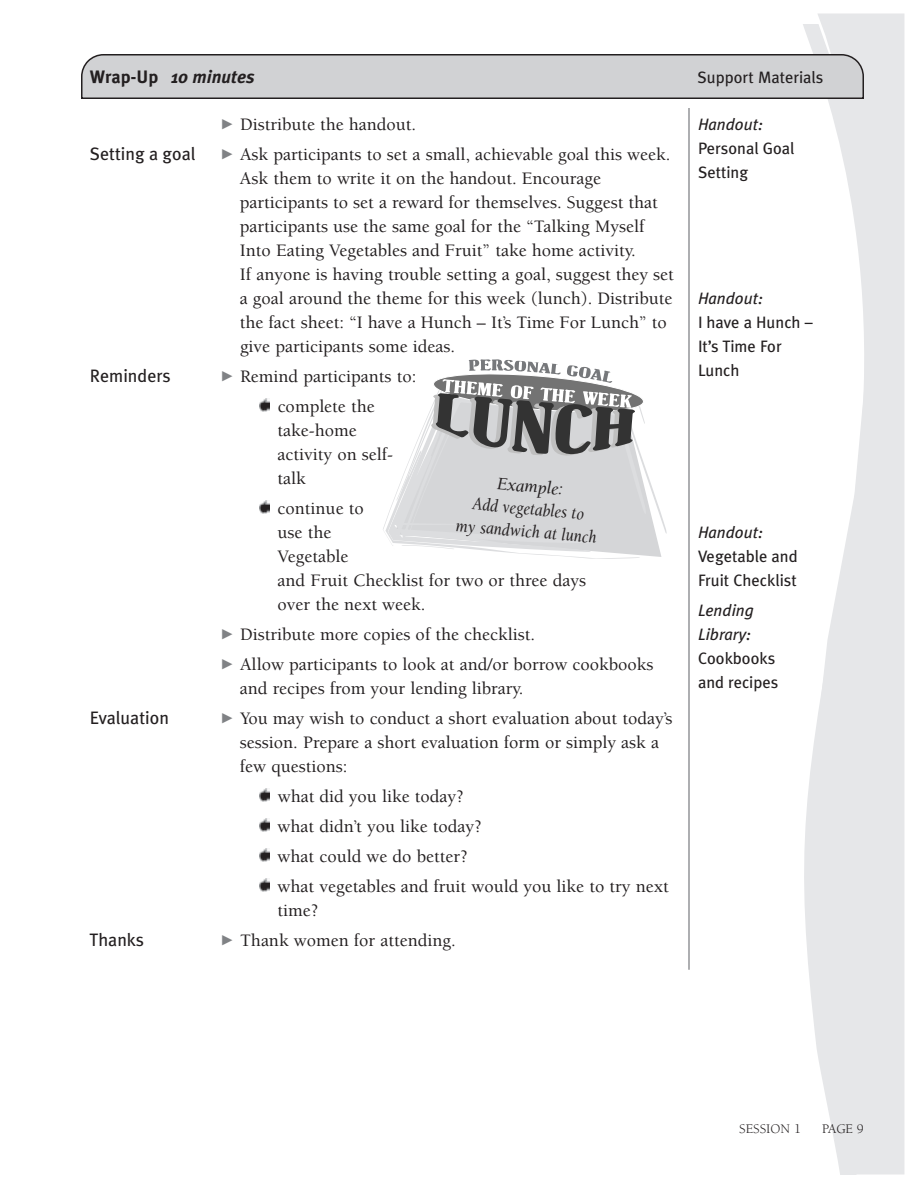
<style>
.page{position:relative;width:918px;height:1188px;background:#fff}
.page>*{position:absolute;margin:0;border:0;box-sizing:border-box;transform-origin:0 0}
.t1{font:500 18px/24px "Berkeley";color:#231f20}
.t2{font:italic 18px/22.5px "Berkeley";color:#231f20;text-align:center}
.t3{font:18px "Meta Plus";color:#231f20}
.t4{font:italic 700 18px "Meta Plus";color:#231f20}
.t5{font:16.5px/24px "Meta Plus";color:#231f20}
.t6{font:italic 16.5px/24px "Meta Plus";color:#231f20}
.t7{font:13.5px "Berkeley";color:#231f20}
.s1{font-style:normal}
</style>
<div class="page">
<svg style="left:782px;top:24px;width:122px;height:1150px;fill:#e6e7e9"></svg>
<hr style="left:688px;top:70px;width:2px;height:900px;background:#939598">
<div style="left:54px;top:45px;width:702px;height:63px;background:#fff"></div>
<svg style="left:259px;top:879px;width:10px;height:13px"></svg>
<svg style="left:259px;top:849px;width:10px;height:13px"></svg>
<svg style="left:259px;top:819px;width:10px;height:13px"></svg>
<svg style="left:259px;top:789px;width:10px;height:13px"></svg>
<svg style="left:259px;top:501px;width:10px;height:13px"></svg>
<svg style="left:259px;top:399px;width:10px;height:13px"></svg>
<svg style="left:81px;top:54px;width:783px;height:44px;background:#c8c9cb"></svg>
<svg style="left:645px;top:467px;width:22px;height:85px"></svg>
<svg style="left:385px;top:359px;width:259px;height:200px"></svg>
<p class="t4" style="left:90px;top:67px;width:166px"><span class="s1">Wrap-Up</span> 10 minutes</p>
<p class="t5" style="left:698px;top:66px;width:128px">Support Materials</p>
<p class="t1" style="left:222px;top:114px;width:196px"><sup>-</sup> Distribute the handout.</p>
<p class="t3" style="left:90px;top:143px;width:107px">Setting a goal</p>
<p class="t1" style="left:240px;top:144px;width:436px;text-indent:-18px"><sup>-</sup> Ask participants to set a small, achievable goal this week.<br>Ask them to write it on the handout. Encourage participants to set a reward for themselves. Suggest that participants use the same goal for the “Talking Myself Into Eating Vegetables and Fruit” take home activity.<br>If anyone is having trouble setting a goal, suggest they set a goal around the theme for this week (lunch). Distribute the fact sheet: “I have a Hunch – It’s Time For Lunch” to give participants some ideas.</p>
<p class="t3" style="left:90px;top:365px;width:82px">Reminders</p>
<p class="t1" style="left:278px;top:363px;width:140px;line-height:30px;text-indent:-56px"><sup>-</sup> Remind participants to: complete the</p>
<p class="t1" style="left:278px;top:420px;width:117px">take-home activity on self&shy;talk</p>
<p class="t1" style="left:278px;top:498px;width:310px">continue to<br>use the<br>Vegetable<br>and Fruit Checklist for two or three days over the next week.</p>
<p class="t1" style="left:222px;top:624px;width:315px"><sup>-</sup> Distribute more copies of the checklist.</p>
<p class="t1" style="left:240px;top:654px;width:415px;text-indent:-18px"><sup>-</sup> Allow participants to look at and/or borrow cookbooks and recipes from your lending library.</p>
<p class="t3" style="left:90px;top:707px;width:81px">Evaluation</p>
<p class="t1" style="left:240px;top:708px;width:434px;text-indent:-18px"><sup>-</sup> You may wish to conduct a short evaluation about today’s session. Prepare a short evaluation form or simply ask a few questions:</p>
<p class="t1" style="left:278px;top:783px;width:393px;line-height:30px">what did you like today?<br>what didn’t you like today?<br>what could we do better?<br>what vegetables and fruit would you like to try next</p>
<p class="t1" style="left:278px;top:900px;width:43px">time?</p>
<p class="t3" style="left:89px;top:929px;width:56px">Thanks</p>
<p class="t1" style="left:222px;top:930px;width:235px"><sup>-</sup> Thank women for attending.</p>
<p class="t2" style="left:461px;top:470px;width:143px;rotate:5deg">Example:<br>Add vegetables to<br>my sandwich at lunch</p>
<p class="t6" style="left:698px;top:112px;width:67px">Handout:</p>
<p class="t5" style="left:698px;top:136px;width:98px">Personal Goal<br>Setting</p>
<p class="t6" style="left:698px;top:286px;width:67px">Handout:</p>
<p class="t5" style="left:698px;top:310px;width:116px">I have a Hunch –<br>It’s Time For<br>Lunch</p>
<p class="t6" style="left:698px;top:520px;width:67px">Handout:</p>
<p class="t5" style="left:698px;top:544px;width:101px">Vegetable and<br>Fruit Checklist</p>
<p class="t6" style="left:698px;top:598px;width:57px">Lending<br>Library:</p>
<p class="t5" style="left:698px;top:646px;width:82px">Cookbooks and recipes</p>
<p class="t7" style="left:739px;top:1123px;width:63px">SESSION 1</p>
<p class="t7" style="left:822px;top:1123px;width:43px">PAGE 9</p>
</div>
